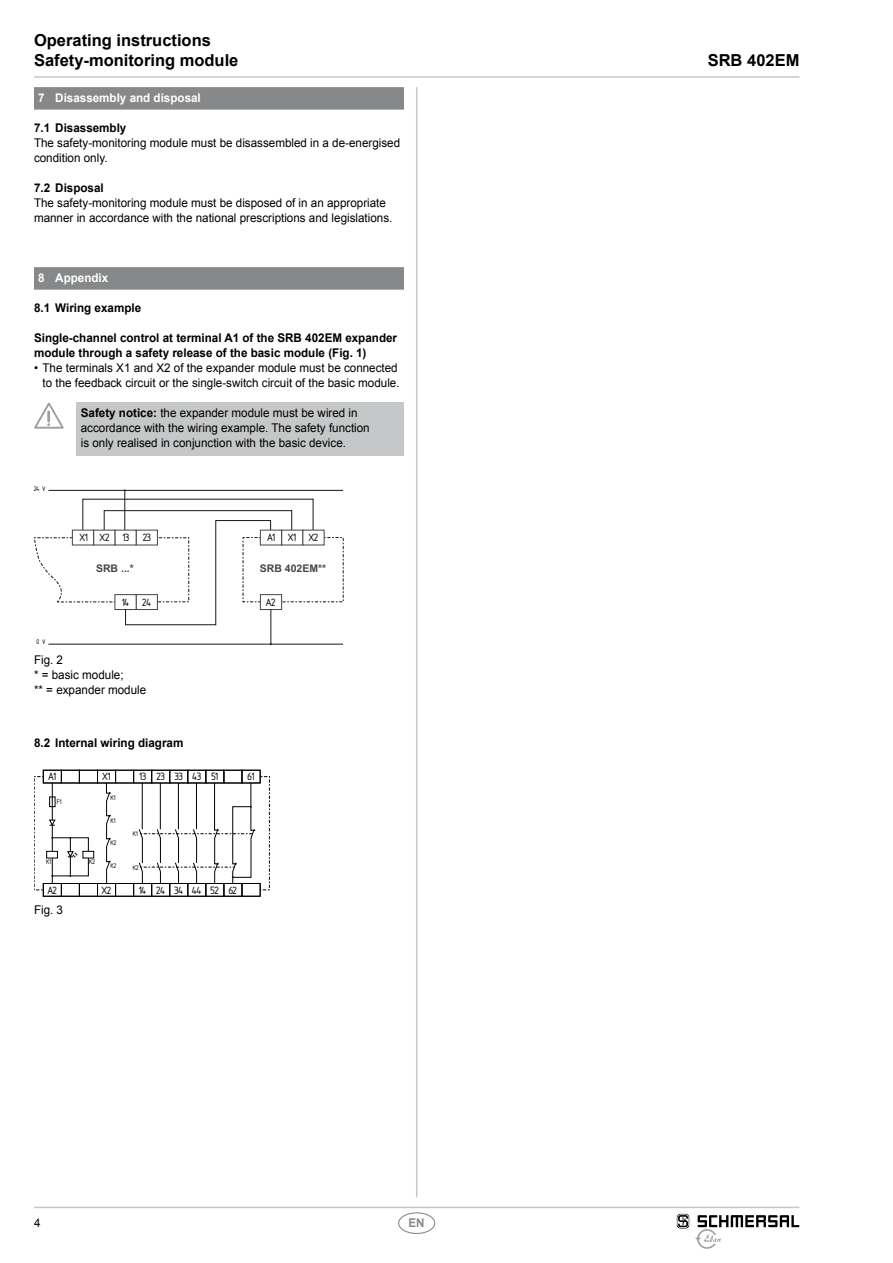
<style>
.page{position:relative;width:893px;height:1263px;background:#fff}
.page>*{position:absolute;margin:0;border:0;box-sizing:border-box;transform-origin:0 0}
.t1{font:700 16.5px/19.8px "Arial";color:#000}
.t2{font:16.5px "Isonorm 3098";letter-spacing:-.04em;color:#000}
.t3{font:12px/15px "Arial";color:#000}
.t4{font:700 12px/15px "Arial";color:#000}
.t5{font:700 12px "Arial";color:#fff}
.t6{font:700 12px "Arial";color:#87888a}
.t7{font:10.5px/22.6px "Isonorm 3098";letter-spacing:-.04em;color:#000;text-align:justify}
.t8{font:700 10.5px "Arial";color:#454547}
.s1{font-weight:700}
</style>
<div class="page">
<hr style="left:34px;top:1207px;width:765px;height:1px;background:#c6c7c8">
<hr style="left:34px;top:76px;width:765px;height:2px;background:#c6c7c8">
<hr style="left:416px;top:87px;width:1px;height:1110px;background:#c6c7c8">
<div style="left:398px;top:1212px;width:37px;height:22px;border:1px solid #87888a;border-radius:50%"></div>
<svg style="left:677px;top:1214px;width:12px;height:14px"></svg>
<svg style="left:695px;top:1215px;width:104px;height:34px"></svg>
<div style="left:34px;top:87px;width:370px;height:23px;background:#87888a"></div>
<div style="left:34px;top:267px;width:370px;height:23px;background:#87888a"></div>
<div style="left:77px;top:402px;width:327px;height:54px;background:#c6c7c8"></div>
<svg style="left:34px;top:402px;width:30px;height:27px"></svg>
<hr style="left:48px;top:490px;width:295px;height:1px;background:#1a161a">
<hr style="left:48px;top:644px;width:295px;height:1px;background:#1a161a">
<svg style="left:34px;top:499px;width:279px;height:146px"></svg>
<hr style="left:125px;top:490px;width:1px;height:40px;background:#1a161a">
<div style="left:61px;top:770px;width:19px;height:13px;border:1px solid #000"></div>
<div style="left:79px;top:770px;width:19px;height:13px;border:1px solid #000"></div>
<div style="left:97px;top:770px;width:19px;height:13px;border:1px solid #000"></div>
<div style="left:115px;top:770px;width:19px;height:13px;border:1px solid #000"></div>
<div style="left:134px;top:770px;width:18px;height:13px;border:1px solid #000"></div>
<div style="left:152px;top:770px;width:18px;height:13px;border:1px solid #000"></div>
<div style="left:170px;top:770px;width:18px;height:13px;border:1px solid #000"></div>
<div style="left:188px;top:770px;width:18px;height:13px;border:1px solid #000"></div>
<div style="left:206px;top:770px;width:18px;height:13px;border:1px solid #000"></div>
<div style="left:224px;top:770px;width:18px;height:13px;border:1px solid #000"></div>
<div style="left:43px;top:770px;width:18px;height:13px;border:1px solid #000"></div>
<div style="left:43px;top:883px;width:18px;height:13px;border:1px solid #000"></div>
<div style="left:242px;top:770px;width:18px;height:13px;border:1px solid #000"></div>
<svg style="left:49px;top:783px;width:207px;height:113px"></svg>
<h1 class="t1" style="left:34px;top:31px;width:206px">Operating instructions<br>Safety-monitoring module</h1>
<p class="t5" style="left:38px;top:90px;width:164px">7 Disassembly and disposal</p>
<p class="t4" style="left:34px;top:121px;width:94px">7.1 Disassembly</p>
<p class="t3" style="left:34px;top:136px;width:368px">The safety-monitoring module must be disassembled in a de-energised condition only.</p>
<p class="t4" style="left:34px;top:181px;width:71px">7.2 Disposal</p>
<p class="t3" style="left:34px;top:196px;width:360px">The safety-monitoring module must be disposed of in an appropriate manner in accordance with the national prescriptions and legislations.</p>
<p class="t5" style="left:38px;top:270px;width:72px">8 Appendix</p>
<p class="t4" style="left:34px;top:301px;width:109px">8.1 Wiring example</p>
<p class="t4" style="left:34px;top:331px;width:365px">Single-channel control at terminal A1 of the SRB 402EM expander module through a safety release of the basic module (Fig. 1)</p>
<p class="t3" style="left:34px;top:361px;width:367px;text-align:right">• The terminals X1 and X2 of the expander module must be connected to the feedback circuit or the single-switch circuit of the basic module.</p>
<p class="t3" style="left:81px;top:405px;width:290px"><span class="s1">Safety notice:</span> the expander module must be wired in accordance with the wiring example. The safety function is only realised in conjunction with the basic device.</p>
<p class="t7" style="left:34px;top:476px;width:13px">24 V</p>
<h1 class="t2" style="left:80px;top:526px;width:32px">X1 X2</h1>
<h1 class="t2" style="left:267px;top:526px;width:53px">A1 X1 X2</h1>
<h1 class="t2" style="left:123px;top:526px;width:30px">13 23</h1>
<p class="t7" style="left:37px;top:629px;width:10px">0 V</p>
<p class="t8" style="left:96px;top:561px;width:39px">SRB ...*</p>
<p class="t8" style="left:260px;top:561px;width:68px">SRB 402EM**</p>
<h1 class="t2" style="left:122px;top:591px;width:31px">14 24</h1>
<h1 class="t2" style="left:266px;top:591px;width:11px">A2</h1>
<p class="t3" style="left:34px;top:652px;width:114px">Fig. 2<br>* = basic module;<br>** = expander module</p>
<p class="t4" style="left:34px;top:736px;width:151px">8.2 Internal wiring diagram</p>
<h1 class="t2" style="left:48px;top:765px;width:10px">A1</h1>
<h1 class="t2" style="left:157px;top:765px;width:64px">23 33 43 51</h1>
<h1 class="t2" style="left:103px;top:765px;width:10px">X1</h1>
<h1 class="t2" style="left:140px;top:765px;width:9px">13</h1>
<p class="t7" style="left:57px;top:789px;width:6px">F1</p>
<p class="t7" style="left:111px;top:785px;width:7px">K1<br>K1<br>K2<br>K2</p>
<p class="t7" style="left:47px;top:849px;width:6px">K1</p>
<p class="t7" style="left:89px;top:849px;width:7px">K2</p>
<h1 class="t2" style="left:48px;top:878px;width:11px">A2</h1>
<p class="t3" style="left:34px;top:902px;width:31px">Fig. 3</p>
<h1 class="t2" style="left:102px;top:878px;width:12px">X2</h1>
<p class="t7" style="left:133px;top:821px;width:6px">K1</p>
<p class="t7" style="left:133px;top:855px;width:7px">K2</p>
<h1 class="t2" style="left:139px;top:878px;width:9px">14</h1>
<h1 class="t2" style="left:229px;top:878px;width:10px">62</h1>
<h1 class="t2" style="left:156px;top:878px;width:65px">24 34 44 52</h1>
<h1 class="t2" style="left:248px;top:765px;width:9px">61</h1>
<p class="t3" style="left:34px;top:1216px;width:8px">4</p>
<p class="t6" style="left:408px;top:1215px;width:18px">EN</p>
<h1 class="t1" style="left:708px;top:51px;width:93px">SRB 402EM</h1>
</div>
